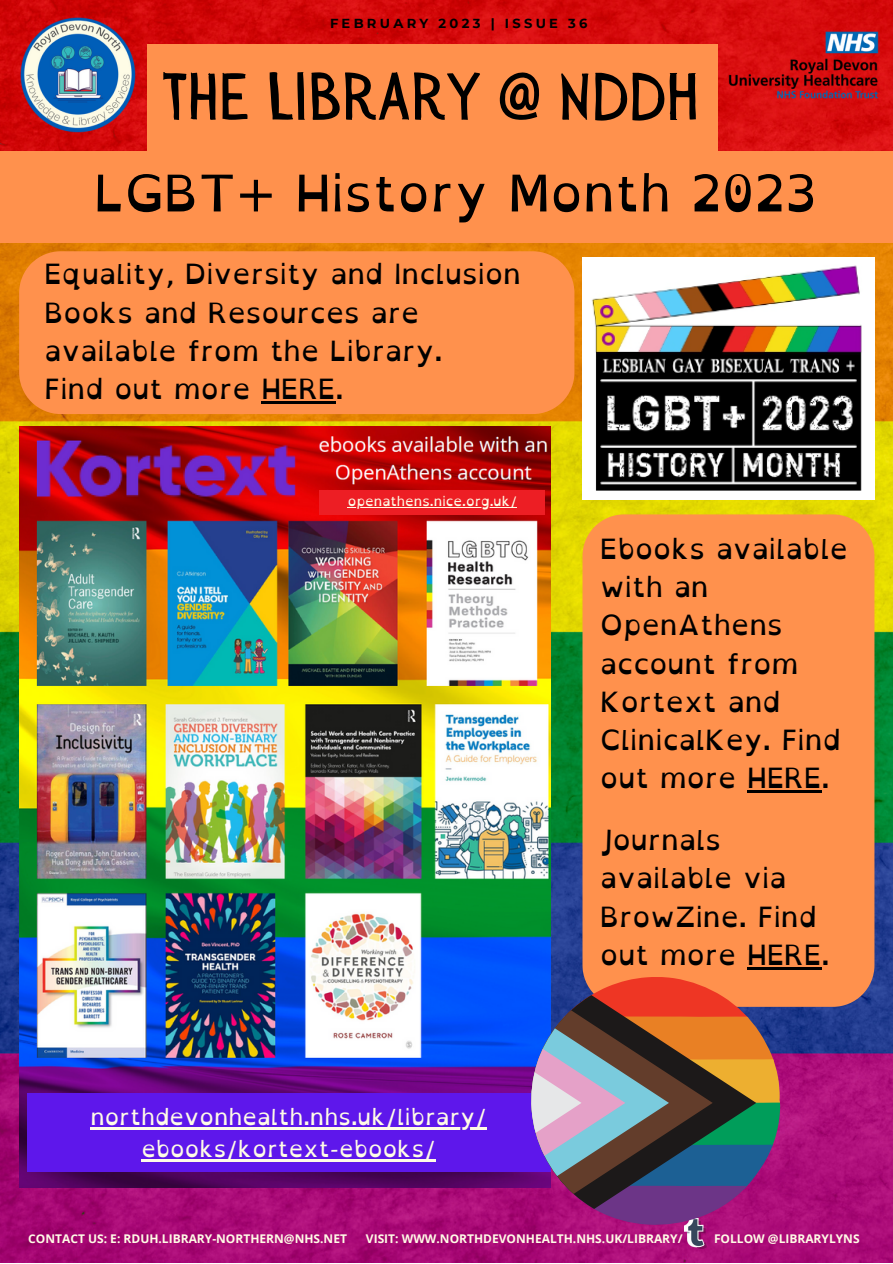
<style>
.page{position:relative;width:893px;height:1264px;background:#fff}
.page>*{position:absolute;margin:0;border:0;box-sizing:border-box;transform-origin:0 0}
.t1{font:67.2px "Sensa Wild Fill";color:#000}
.t2{font:50.4px "Open Dyslexic";color:#000}
.t3{font:27.9px/38.2px "Open Dyslexic";color:#000}
.t4{font:22.5px/31.5px "Open Dyslexic";color:#fffce6;text-align:center}
.t5{font:13.35px "Open Dyslexic";color:#fffce6}
.t6{font:700 13.05px "Montserrat";letter-spacing:.25em;color:#000}
.t7{font:700 12px "Open Sans";color:#fffce6}
</style>
<div class="page">
<img style="left:0;top:0;width:892px;height:1262px">
<img style="left:684px;top:1224px;width:22px;height:23px">
<div style="left:0;top:151px;width:892px;height:91px;background:#ff914d"></div>
<div style="left:147px;top:44px;width:570px;height:107px;background:#ff914d"></div>
<img style="left:19px;top:16px;width:117px;height:117px">
<img style="left:728px;top:32px;width:150px;height:66px">
<div style="left:19px;top:251px;width:555px;height:163px;background:#ff914d"></div>
<img style="left:582px;top:257px;width:292px;height:243px">
<img style="left:19px;top:426px;width:531px;height:761px">
<div style="left:27px;top:1093px;width:523px;height:79px;background:#5e17eb"></div>
<div style="left:319px;top:490px;width:226px;height:24px;background:#ed1e24"></div>
<div style="left:582px;top:514px;width:292px;height:492px;background:#ff914d"></div>
<svg style="left:530px;top:976px;width:250px;height:248px"></svg>
<hr style="left:261px;top:401px;width:74px;height:2px;background:#000">
<hr style="left:90px;top:1127px;width:396px;height:2px;background:#fffce6">
<hr style="left:141px;top:1159px;width:295px;height:2px;background:#fffce6">
<hr style="left:347px;top:506px;width:170px;height:1px;background:#fffce6">
<hr style="left:747px;top:790px;width:74px;height:3px;background:#000">
<hr style="left:747px;top:967px;width:74px;height:2px;background:#000">
<p class="t6" style="left:330px;top:15px;width:259px">FEBRUARY 2023 | ISSUE 36</p>
<h1 class="t1" style="left:162px;top:59px;width:538px">THE LIBRARY @ NDDH</h1>
<h2 class="t2" style="left:94px;top:148px;width:724px">LGBT+ History Month 2023</h2>
<p class="t3" style="left:45px;top:255px;width:478px">Equality, Diversity and Inclusion<br>Books and Resources are available from the Library.<br>Find out more HERE.</p>
<p class="t5" style="left:347px;top:489px;width:171px">openathens.nice.org.uk/</p>
<p class="t4" style="left:90px;top:1101px;width:398px">northdevonhealth.nhs.uk/library/ ebooks/kortext-ebooks/</p>
<p class="t3" style="left:600px;top:529px;width:249px">Ebooks available with an<br>OpenAthens account from<br>Kortext and<br>ClinicalKey. Find out more HERE.</p>
<p class="t3" style="left:600px;top:820px;width:231px">Journals available via<br>BrowZine. Find out more HERE.</p>
<p class="t7" style="left:28px;top:1230px;width:320px">CONTACT US: E: RDUH.LIBRARY-NORTHERN@NHS.NET</p>
<p class="t7" style="left:366px;top:1230px;width:318px">VISIT: WWW.NORTHDEVONHEALTH.NHS.UK/LIBRARY/</p>
<p class="t7" style="left:714px;top:1230px;width:147px">FOLLOW @LIBRARYLYNS</p>
</div>
